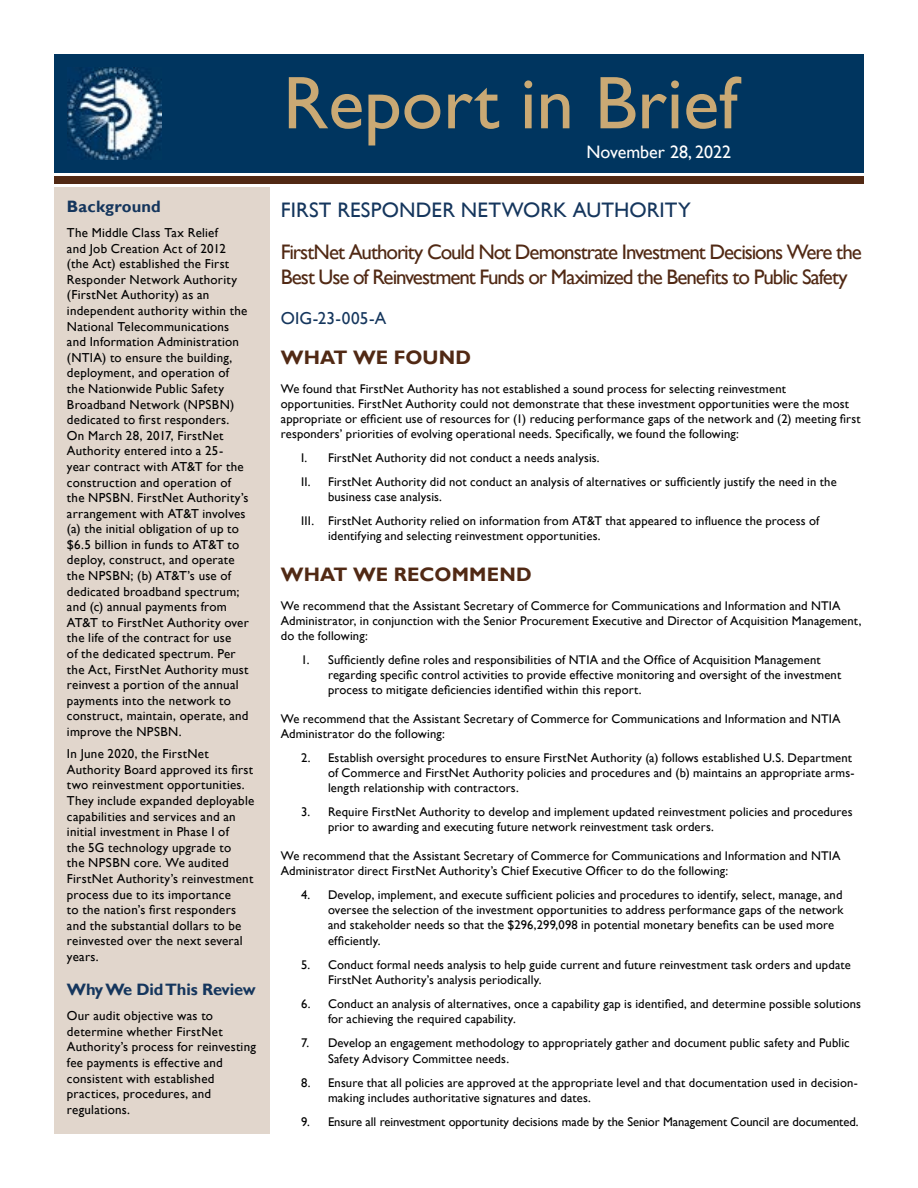
<style>
.page{position:relative;width:918px;height:1188px;background:#fff}
.page>*{position:absolute;margin:0;border:0;box-sizing:border-box;transform-origin:0 0}
.Report_in_Brief{font:75px "Gill Sans";color:#caa974}
.Report_Title{font:21px/25.2px "Gill Sans";letter-spacing:-.05em;color:#512914}
.Agency_Name{font:21px "Gill Sans";letter-spacing:.005em;color:#15365d}
.TITLE_WHAT_WE_FOUND{font:700 19.5px "Gill Sans";letter-spacing:.005em;color:#512914}
.Month_DD__YYYY{font:18px "Gill Sans";color:#fff}
.Report_Number{font:17.25px "Gill Sans";letter-spacing:.01em;color:#15365d}
.Title_Background___W{font:700 16.5px "Gill Sans";letter-spacing:-.01em;color:#15365d}
.Body_Text_for_Backgr{font:13.05px/15.6px "Gill Sans";letter-spacing:.02em;color:#000}
.Body_Text_for_WHAT_W{font:12.6px/15.1px "Gill Sans";letter-spacing:.01em;color:#000}
</style>
<div class="page">
<div style="left:54px;top:54px;width:810px;height:119px;background:#00355f"></div>
<div style="left:54px;top:176px;width:810px;height:8px;background:#512914"></div>
<img style="left:68px;top:68px;width:93px;height:91px">
<div style="left:54px;top:187px;width:215px;height:947px;background:#e1d6cc"></div>
<h3 class="Title_Background___W" style="left:67px;top:197px;width:95px">Background</h3>
<p class="Body_Text_for_Backgr" style="left:67px;top:225px;width:184px">The Middle Class Tax Relief<br>and Job Creation Act of 2012 (the Act) established the First<br>Responder Network Authority (FirstNet Authority) as an independent authority within the<br>National Telecommunications and Information Administration (NTIA) to ensure the building, deployment, and operation of the Nationwide Public Safety<br>Broadband Network (NPSBN) dedicated to first responders.<br>On March 28, 2017, FirstNet<br>Authority entered into a 25- year contract with AT&amp;T for the construction and operation of the NPSBN. FirstNet Authority’s arrangement with AT&amp;T involves (a) the initial obligation of up to $6.5 billion in funds to AT&amp;T to deploy, construct, and operate the NPSBN; (b) AT&amp;T’s use of dedicated broadband spectrum; and (c) annual payments from<br>AT&amp;T to FirstNet Authority over the life of the contract for use<br>of the dedicated spectrum. Per the Act, FirstNet Authority must reinvest a portion of the annual payments into the network to construct, maintain, operate, and improve the NPSBN.</p>
<p class="Body_Text_for_Backgr" style="left:67px;top:746px;width:189px">In June 2020, the FirstNet<br>Authority Board approved its first two reinvestment opportunities.<br>They include expanded deployable capabilities and services and an initial investment in Phase I of<br>the 5G technology upgrade to<br>the NPSBN core. We audited<br>FirstNet Authority’s reinvestment process due to its importance<br>to the nation’s first responders and the substantial dollars to be reinvested over the next several years.</p>
<h3 class="Title_Background___W" style="left:67px;top:980px;width:190px">Why We Did This Review</h3>
<p class="Body_Text_for_Backgr" style="left:67px;top:1008px;width:191px">Our audit objective was to determine whether FirstNet<br>Authority’s process for reinvesting fee payments is effective and consistent with established practices, procedures, and regulations.</p>
<h1 class="Report_in_Brief" style="left:283px;top:59px;width:456px">Report in Brief</h1>
<h1 class="Month_DD__YYYY" style="left:586px;top:141px;width:146px">November 28, 2022</h1>
<h2 class="Agency_Name" style="left:281px;top:198px;width:412px">FIRST RESPONDER NETWORK AUTHORITY</h2>
<h2 class="Report_Title" style="left:281px;top:240px;width:583px">FirstNet Authority Could Not Demonstrate Investment Decisions Were the<br>Best Use of Reinvestment Funds or Maximized the Benefits to Public Safety</h2>
<h2 class="Report_Number" style="left:281px;top:308px;width:107px">OIG-23-005-A</h2>
<h3 class="TITLE_WHAT_WE_FOUND" style="left:281px;top:346px;width:192px">WHAT WE FOUND</h3>
<p class="Body_Text_for_WHAT_W" style="left:281px;top:381px;width:581px">We found that FirstNet Authority has not established a sound process for selecting reinvestment opportunities. FirstNet Authority could not demonstrate that these investment opportunities were the most appropriate or efficient use of resources for (1) reducing performance gaps of the network and (2) meeting first responders’ priorities of evolving operational needs. Specifically, we found the following:</p>
<p class="Body_Text_for_WHAT_W" style="left:301px;top:450px;width:300px">I. FirstNet Authority did not conduct a needs analysis.</p>
<p class="Body_Text_for_WHAT_W" style="left:328px;top:474px;width:510px;text-indent:-27px">II. FirstNet Authority did not conduct an analysis of alternatives or sufficiently justify the need in the business case analysis.</p>
<p class="Body_Text_for_WHAT_W" style="left:328px;top:513px;width:493px;text-indent:-27px">III. FirstNet Authority relied on information from AT&amp;T that appeared to influence the process of identifying and selecting reinvestment opportunities.</p>
<h3 class="TITLE_WHAT_WE_FOUND" style="left:281px;top:563px;width:253px">WHAT WE RECOMMEND</h3>
<p class="Body_Text_for_WHAT_W" style="left:281px;top:598px;width:582px">We recommend that the Assistant Secretary of Commerce for Communications and Information and NTIA<br>Administrator, in conjunction with the Senior Procurement Executive and Director of Acquisition Management, do the following:</p>
<p class="Body_Text_for_WHAT_W" style="left:328px;top:653px;width:515px;text-indent:-27px">1. Sufficiently define roles and responsibilities of NTIA and the Office of Acquisition Management regarding specific control activities to provide effective monitoring and oversight of the investment process to mitigate deficiencies identified within this report.</p>
<p class="Body_Text_for_WHAT_W" style="left:281px;top:711px;width:561px">We recommend that the Assistant Secretary of Commerce for Communications and Information and NTIA<br>Administrator do the following:</p>
<p class="Body_Text_for_WHAT_W" style="left:328px;top:751px;width:528px;text-indent:-27px">2. Establish oversight procedures to ensure FirstNet Authority (a) follows established U.S. Department of Commerce and FirstNet Authority policies and procedures and (b) maintains an appropriate arms&shy;length relationship with contractors.</p>
<p class="Body_Text_for_WHAT_W" style="left:328px;top:805px;width:526px;text-indent:-27px">3. Require FirstNet Authority to develop and implement updated reinvestment policies and procedures prior to awarding and executing future network reinvestment task orders.</p>
<p class="Body_Text_for_WHAT_W" style="left:281px;top:848px;width:561px">We recommend that the Assistant Secretary of Commerce for Communications and Information and NTIA<br>Administrator direct FirstNet Authority’s Chief Executive Officer to do the following:</p>
<p class="Body_Text_for_WHAT_W" style="left:328px;top:887px;width:517px;text-indent:-27px">4. Develop, implement, and execute sufficient policies and procedures to identify, select, manage, and oversee the selection of the investment opportunities to address performance gaps of the network and stakeholder needs so that the $296,299,098 in potential monetary benefits can be used more efficiently.</p>
<p class="Body_Text_for_WHAT_W" style="left:328px;top:957px;width:524px;text-indent:-27px">5. Conduct formal needs analysis to help guide current and future reinvestment task orders and update<br>FirstNet Authority’s analysis periodically.</p>
<p class="Body_Text_for_WHAT_W" style="left:328px;top:996px;width:535px;text-indent:-27px">6. Conduct an analysis of alternatives, once a capability gap is identified, and determine possible solutions for achieving the required capability.</p>
<p class="Body_Text_for_WHAT_W" style="left:328px;top:1036px;width:523px;text-indent:-27px">7. Develop an engagement methodology to appropriately gather and document public safety and Public<br>Safety Advisory Committee needs.</p>
<p class="Body_Text_for_WHAT_W" style="left:328px;top:1075px;width:531px;text-indent:-27px">8. Ensure that all policies are approved at the appropriate level and that documentation used in decision&shy;making includes authoritative signatures and dates.</p>
<p class="Body_Text_for_WHAT_W" style="left:301px;top:1114px;width:559px">9. Ensure all reinvestment opportunity decisions made by the Senior Management Council are documented.</p>
</div>
